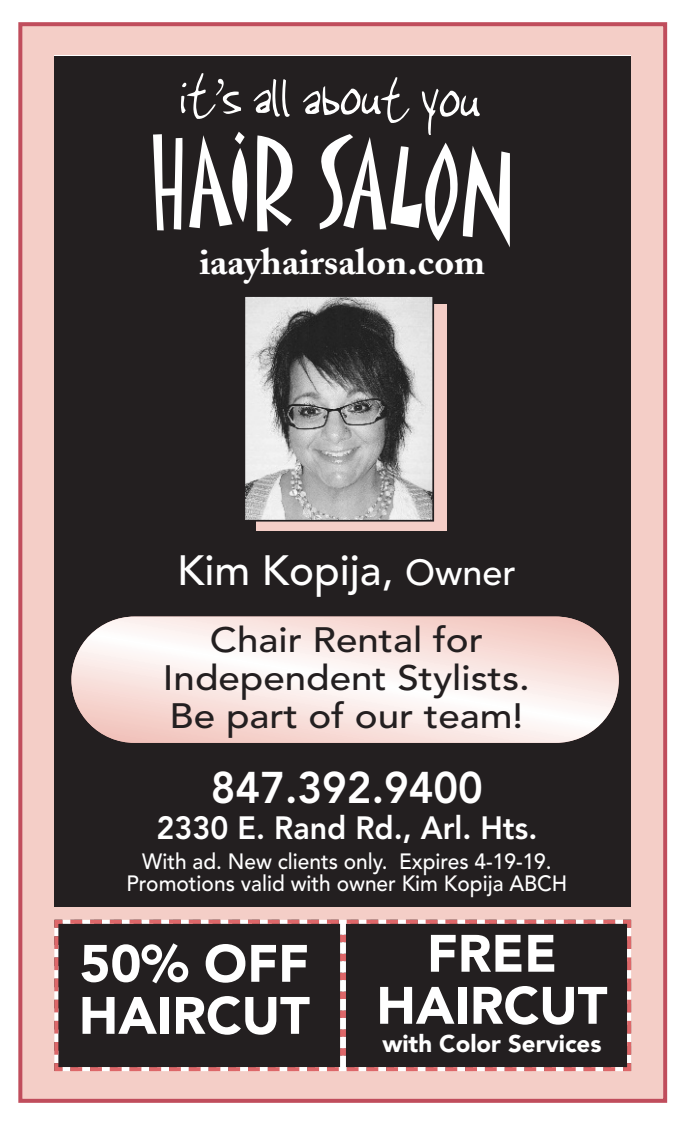
<style>
.page{position:relative;width:697px;height:1128px;background:#fff}
.page>*{position:absolute;margin:0;border:0;box-sizing:border-box;transform-origin:0 0}
.t1{font:900 52px/52px "Avenir";color:#fff}
.t2{font:800 44px "Avenir";color:#fff;scale:.95 1}
.t3{font:500 42px "Avenir";color:#fff}
.t4{font:700 36px "Adobe Caslon";color:#fff;scale:1.04 1}
.t5{font:500 35.2px/38px "Avenir";color:#231f20;text-align:center;scale:1.1 1}
.t6{font:800 32px "Avenir";color:#fff;scale:.95 1}
.t7{font:900 24px "Avenir";color:#fff}
.t8{font:500 22px/22px "Avenir";color:#fff;text-align:center;scale:.95 1}
.s1{font-size:36px}
</style>
<div class="page">
<div style="left:22px;top:26px;width:640px;height:1072px;background:#f4cec7"></div>
<div style="left:18px;top:22px;width:648px;height:1080px;border:4px solid #c04d5c"></div>
<div style="left:54px;top:56px;width:576px;height:849px;background:#231f20"></div>
<svg style="left:153px;top:134px;width:29px;height:96px"></svg>
<svg style="left:189px;top:132px;width:58px;height:96px"></svg>
<svg style="left:257px;top:135px;width:35px;height:96px"></svg>
<svg style="left:181px;top:73px;width:60px;height:46px"></svg>
<svg style="left:253px;top:79px;width:36px;height:38px"></svg>
<svg style="left:303px;top:77px;width:206px;height:169px"></svg>
<svg style="left:54px;top:919px;width:578px;height:153px;background:#342a2b"></svg>
<hr style="left:342px;top:1055px;width:4px;height:12px;background:#fff">
<hr style="left:342px;top:922px;width:4px;height:12px;background:#fff">
<div style="left:256px;top:305px;width:190px;height:226px;background:#f4cec7"></div>
<img style="left:246px;top:298px;width:185px;height:220px">
<div style="left:243px;top:295px;width:191px;height:226px;border:2px solid #231f20"></div>
<svg style="left:71px;top:616px;width:547px;height:126px;background:#f8e6e2"></svg>
<h3 class="t4" style="left:199px;top:247px;width:276px">iaayhairsalon.com</h3>
<h3 class="t3" style="left:177px;top:553px;width:340px">Kim Kopija, <span class="s1">Owner</span></h3>
<h3 class="t5" style="left:163px;top:623px;width:335px">Chair Rental for<br>Independent Stylists.<br>Be part of our team!</h3>
<h2 class="t2" style="left:211px;top:769px;width:288px">847.392.9400</h2>
<h3 class="t6" style="left:156px;top:814px;width:402px">2330 E. Rand Rd., Arl. Hts.</h3>
<p class="t8" style="left:126px;top:852px;width:465px">With ad. New clients only. Expires 4-19-19.<br>Promotions valid with owner Kim Kopija ABCH</p>
<h1 class="t1" style="left:79px;top:941px;width:232px">50% OFF<br>HAIRCUT</h1>
<h1 class="t1" style="left:376px;top:931px;width:232px;text-align:center">FREE<br>HAIRCUT</h1>
<p class="t7" style="left:382px;top:1033px;width:220px">with Color Services</p>
</div>
